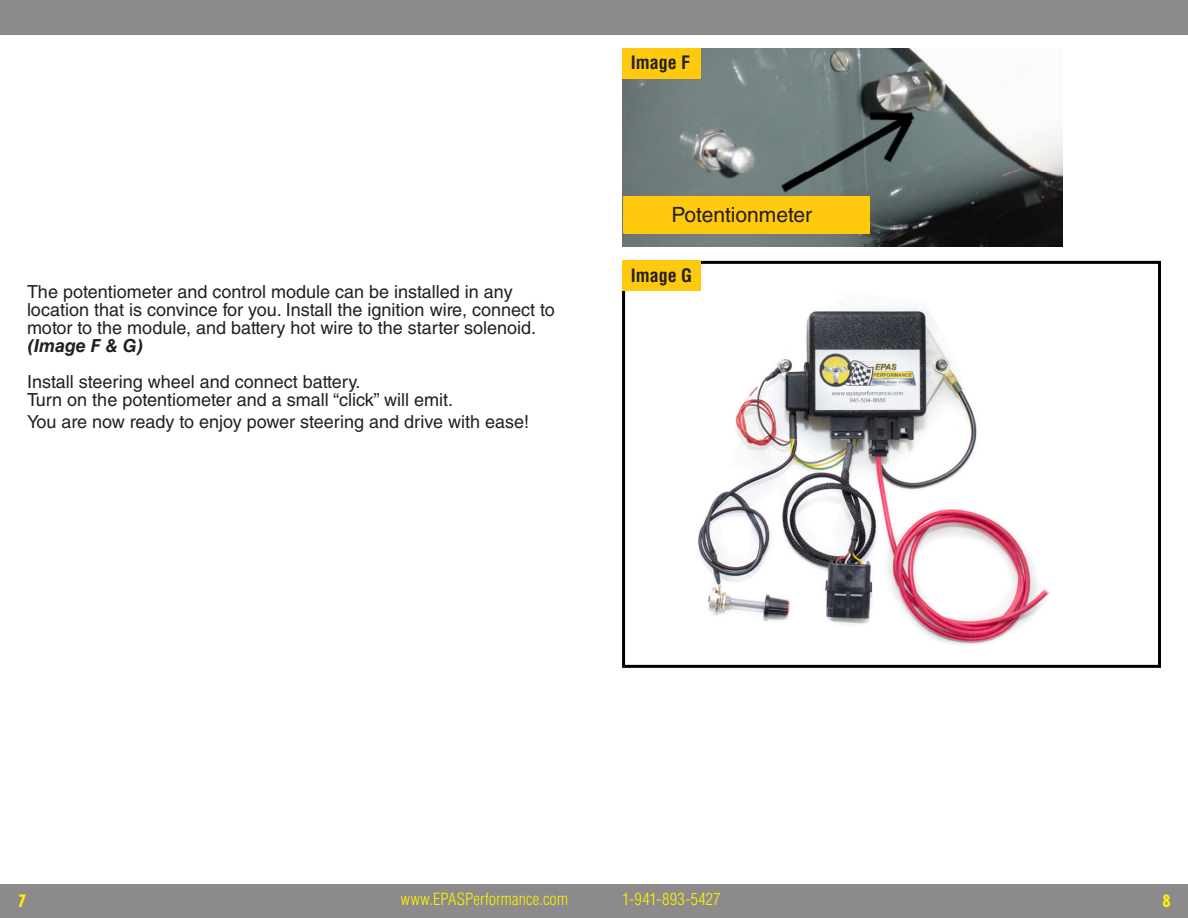
<style>
.page{position:relative;width:1188px;height:918px;background:#fff}
.page>*{position:absolute;margin:0;border:0;box-sizing:border-box;transform-origin:0 0}
.t1{font:21px "Helvetica LT Std";color:#231f20}
.t2{font:18px/18px "Helvetica LT Std";color:#231f20}
.t3{font:700 condensed 18px "Helvetica LT Std";color:#231f20}
.t4{font:300 condensed 16.5px "Helvetica LT Std";letter-spacing:.01em;color:#fff101}
.t5{font:700 condensed 16.5px "Futura Std";color:#fff101}
.s1{font-weight:700;font-style:italic}
</style>
<div class="page">
<div style="left:0;top:884px;width:1188px;height:34px;background:#8c8a8b"></div>
<div style="left:0;top:0;width:1188px;height:34px;background:#8c8a8b"></div>
<div style="left:622px;top:261px;width:539px;height:407px;border:3px solid #000"></div>
<img style="left:622px;top:48px;width:441px;height:198px">
<div style="left:622px;top:48px;width:79px;height:30px;background:#ffc90d"></div>
<img style="left:697px;top:303px;width:352px;height:342px">
<div style="left:622px;top:261px;width:79px;height:30px;background:#ffc90d"></div>
<div style="left:624px;top:196px;width:246px;height:38px;background:#ffc90d"></div>
<p class="t3" style="left:631px;top:51px;width:61px">Image F</p>
<p class="t2" style="left:27px;top:283px;width:529px">The potentiometer and control module can be installed in any location that is convince for you. Install the ignition wire, connect to motor to the module, and battery hot wire to the starter solenoid. <span class="s1">(Image F &amp; G)</span></p>
<p class="t2" style="left:27px;top:373px;width:335px">Install steering wheel and connect battery.</p>
<p class="t2" style="left:27px;top:391px;width:428px">Turn on the potentiometer and a small “click” will emit.</p>
<p class="t2" style="left:27px;top:412px;width:504px">You are now ready to enjoy power steering and drive with ease!</p>
<p class="t1" style="left:672px;top:202px;width:142px">Potentionmeter</p>
<p class="t3" style="left:631px;top:264px;width:63px">Image G</p>
<p class="t5" style="left:18px;top:891px;width:10px">7</p>
<p class="t4" style="left:401px;top:889px;width:169px">www.EPASPerformance.com</p>
<p class="t4" style="left:622px;top:889px;width:100px">1-941-893-5427</p>
<p class="t5" style="left:1162px;top:891px;width:10px">8</p>
</div>
